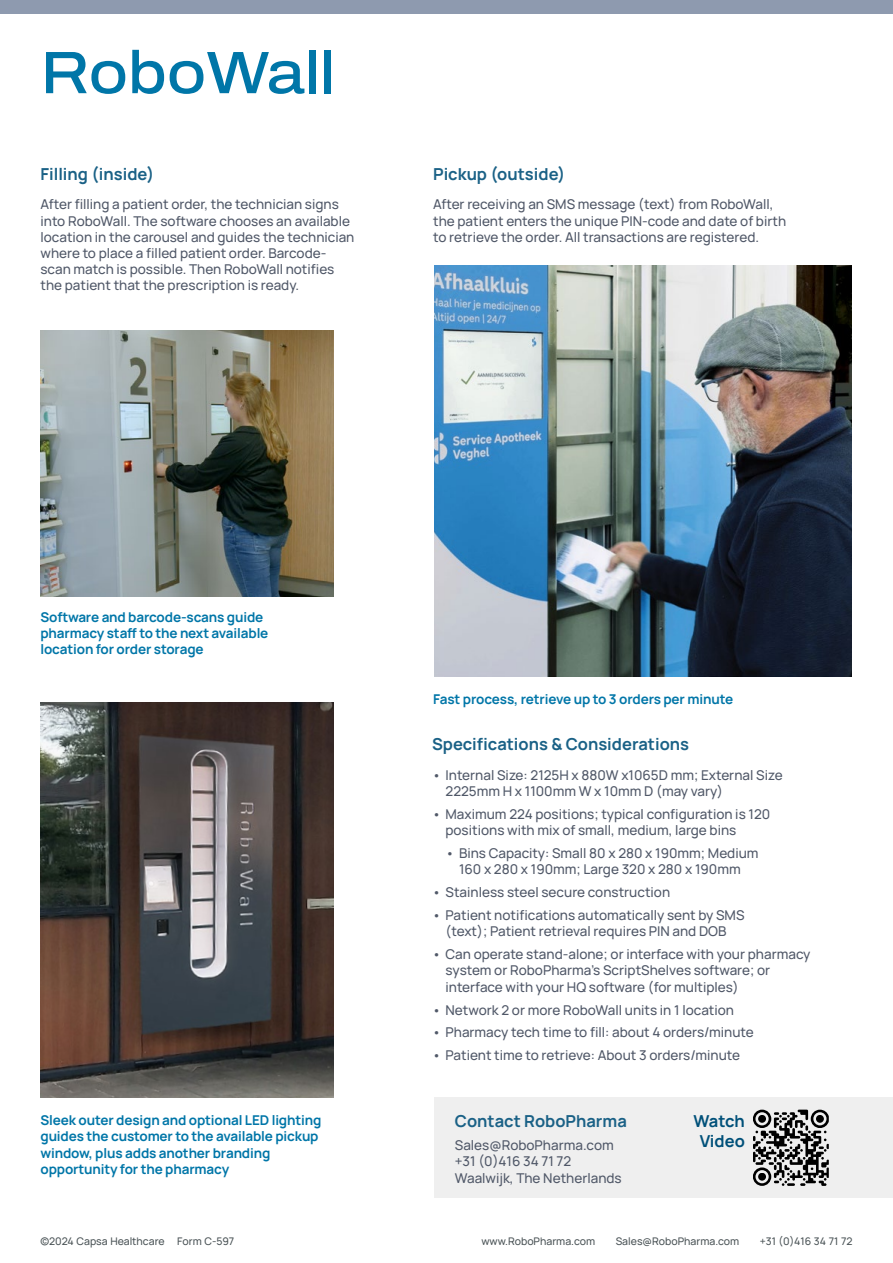
<style>
.page{position:relative;width:893px;height:1263px;background:#fff}
.page>*{position:absolute;margin:0;border:0;box-sizing:border-box;transform-origin:0 0}
.t1{font:500 60px "Archivo Semi Expanded";color:#0076a8}
.t2{font:700 16.5px "Manrope";color:#1a6186}
.t3{font:700 16.5px/19.8px "Manrope";color:#005079;text-align:center}
.t4{font:500 13.5px/16.2px "Manrope";color:#505868}
.t5{font:700 13.5px/16.2px "Manrope";letter-spacing:-.01em;color:#0076a8}
.t6{font:500 10.5px "Manrope";color:#4b5457}
</style>
<div class="page">
<div style="left:0;top:0;width:893px;height:14px;background:#8e9aaf"></div>
<div style="left:434px;top:1097px;width:458px;height:101px;background:#efefef"></div>
<img style="left:434px;top:266px;width:418px;height:411px">
<img style="left:40px;top:703px;width:294px;height:394px">
<img style="left:40px;top:330px;width:294px;height:267px">
<svg style="left:753px;top:1109px;width:76px;height:22px"></svg>
<div style="left:816px;top:1115px;width:8px;height:8px;background:#000;border-radius:4px"></div>
<svg style="left:753px;top:1167px;width:18px;height:19px"></svg>
<div style="left:758px;top:1173px;width:8px;height:7px;background:#000;border-radius:4px"></div>
<h1 class="t1" style="left:40px;top:28px;width:296px">RoboWall</h1>
<p class="t2" style="left:40px;top:160px;width:115px">Filling (inside(</p>
<p class="t4" style="left:40px;top:195px;width:315px">After filling a patient order, the technician signs into RoboWall. The software chooses an available location in the carousel and guides the technician</p>
<p class="t4" style="left:40px;top:260px;width:295px">scan match is possible. Then RoboWall notifies</p>
<p class="t4" style="left:40px;top:244px;width:287px">where to place a filled patient order. Barcode-</p>
<p class="t4" style="left:40px;top:276px;width:260px">the patient that the prescription is ready.</p>
<p class="t2" style="left:433px;top:160px;width:134px">Pickup (outside(</p>
<p class="t4" style="left:433px;top:195px;width:354px">After receiving an SMS message (text) from RoboWall, the patient enters the unique PIN-code and date of birth to retrieve the order. All transactions are registered.</p>
<p class="t5" style="left:40px;top:608px;width:229px">Software and barcode-scans guide pharmacy staff to the next available location for order storage</p>
<p class="t5" style="left:433px;top:690px;width:301px">Fast process, retrieve up to 3 orders per minute</p>
<p class="t2" style="left:432px;top:730px;width:259px">Specifications &amp; Considerations</p>
<p class="t4" style="left:446px;top:766px;width:339px;text-indent:-14px">• Internal Size: 2125H x 880W x1065D mm; External Size<br>2225mm H x 1100mm W x 10mm D (may vary(</p>
<p class="t4" style="left:446px;top:805px;width:326px;text-indent:-14px">• Maximum 224 positions; typical configuration is 120 positions with mix of small, medium, large bins</p>
<p class="t4" style="left:446px;top:844px;width:315px;text-align:center">• Bins Capacity: Small 80 x 280 x 190mm; Medium<br>160 x 280 x 190mm; Large 320 x 280 x 190mm</p>
<p class="t4" style="left:432px;top:883px;width:240px">• Stainless steel secure construction</p>
<p class="t4" style="left:432px;top:906px;width:314px;text-align:center">• Patient notifications automatically sent by SMS (text); Patient retrieval requires PIN and DOB</p>
<p class="t4" style="left:446px;top:945px;width:367px;text-indent:-14px">• Can operate stand-alone; or interface with your pharmacy system or RoboPharmas’ ScriptShelves software; or interface with your HQ software (for multiples(</p>
<p class="t4" style="left:432px;top:1000px;width:304px">• Network 2 or more RoboWall units in 1 location</p>
<p class="t4" style="left:432px;top:1023px;width:323px">• Pharmacy tech time to fill: about 4 orders/minute</p>
<p class="t4" style="left:432px;top:1046px;width:309px">• Patient time to retrieve: About 3 orders/minute</p>
<p class="t5" style="left:40px;top:1111px;width:282px">Sleek outer design and optional LED lighting guides the customer to the available pickup window, plus adds another branding opportunity for the pharmacy</p>
<p class="t2" style="left:455px;top:1107px;width:173px">Contact RoboPharma</p>
<p class="t4" style="left:455px;top:1136px;width:168px">Sales@RoboPharma.com +31 0) (416 34 71 72<br>Waalwijk, The Netherlands</p>
<p class="t3" style="left:693px;top:1110px;width:53px">Watch<br>Video</p>
<p class="t6" style="left:40px;top:1232px;width:126px">©2024 Capsa Healthcare</p>
<p class="t6" style="left:177px;top:1232px;width:59px">Form C-597</p>
<p class="t6" style="left:481px;top:1232px;width:115px">www.RoboPharma.com</p>
<p class="t6" style="left:616px;top:1232px;width:125px">Sales@RoboPharma.com</p>
<p class="t6" style="left:760px;top:1232px;width:94px">+31 0) (416 34 71 72</p>
</div>
